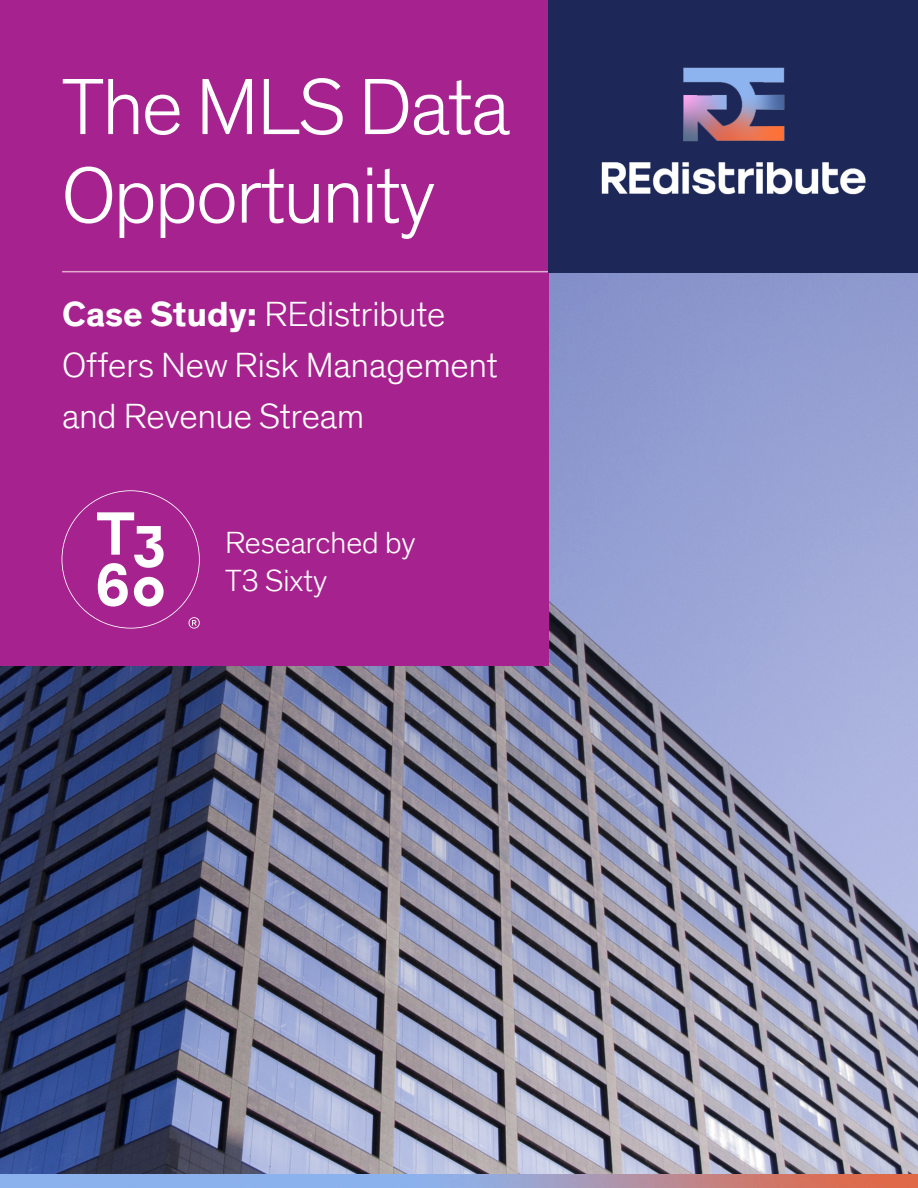
<style>
.page{position:relative;width:918px;height:1188px;background:#fff}
.page>*{position:absolute;margin:0;border:0;box-sizing:border-box;transform-origin:0 0}
.t1{font:300 81px/88.5px "Theinhardt";letter-spacing:-.02em;color:#fff}
.t2{font:300 36px/51px "Theinhardt";color:#fff}
.t3{font:300 31.5px/37.8px "Theinhardt";color:#fff}
.s1{font-weight:700}
</style>
<div class="page">
<img style="left:0;top:272px;width:918px;height:902px">
<div style="left:0;top:0;width:548px;height:665px;background:#a6228e"></div>
<svg style="left:62px;top:490px;width:138px;height:139px"></svg>
<hr style="left:62px;top:271px;width:486px;height:1px;background:#e0adcf">
<div style="left:548px;top:0;width:370px;height:272px;background:#1d2858"></div>
<img style="left:0;top:1174px;width:918px;height:14px">
<img style="left:601px;top:67px;width:265px;height:128px">
<p class="t1" style="left:62px;top:64px;width:450px">The MLS Data<br>Opportunity</p>
<p class="t2" style="left:62px;top:289px;width:437px"><span class="s1">Case Study:</span> REdistribute<br>Offers New Risk Management and Revenue Stream</p>
<p class="t3" style="left:225px;top:524px;width:192px">Researched by<br>T3 Sixty</p>
</div>
